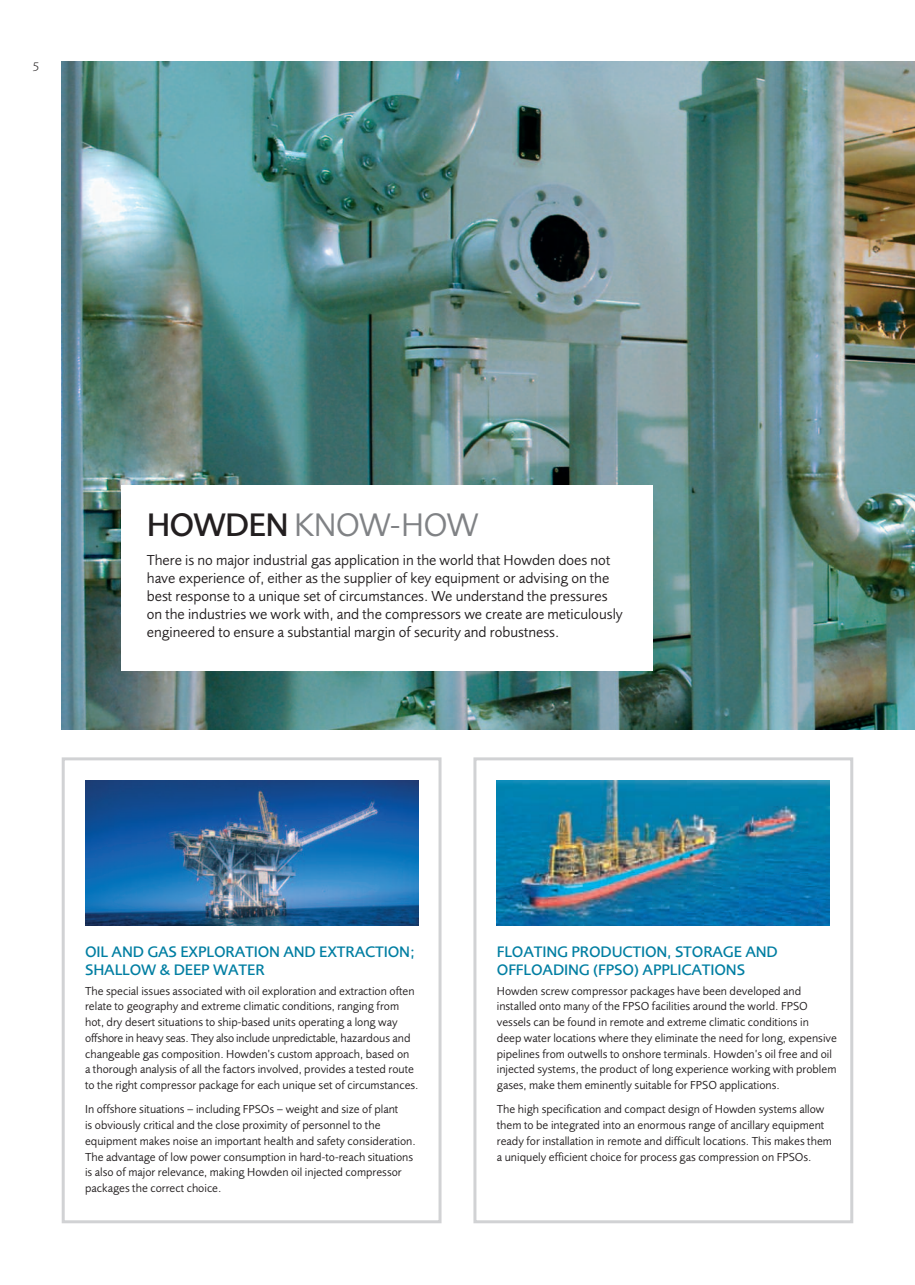
<style>
.page{position:relative;width:915px;height:1285px;background:#fff}
.page>*{position:absolute;margin:0;border:0;box-sizing:border-box;transform-origin:0 0}
.t1{font:33.75px "Foundry Sans";letter-spacing:-.025em;color:#808285}
.t2{font:500 15.75px/18px "Foundry Sans";letter-spacing:-.01em;color:#007ea2}
.t3{font:15px/18px "Foundry Sans";color:#231f20}
.t4{font:300 12.75px "Foundry Sans";color:#231f20}
.t5{font:12px/15.8px "Foundry Sans";color:#231f20}
.s1{font-weight:500;color:#231f20}
</style>
<div class="page">
<img style="left:62px;top:62px;width:852px;height:667px">
<div style="left:121px;top:485px;width:532px;height:185px;background:#fff"></div>
<div style="left:473px;top:757px;width:380px;height:465px;border:3px solid #d1d2d4"></div>
<div style="left:62px;top:757px;width:379px;height:465px;border:3px solid #d1d2d4"></div>
<img style="left:85px;top:780px;width:333px;height:145px">
<img style="left:496px;top:780px;width:333px;height:145px">
<p class="t4" style="left:33px;top:62px;width:8px">5</p>
<h1 class="t1" style="left:147px;top:512px;width:333px"><span class="s1">HOWDEN</span> KNOW-HOW</h1>
<p class="t3" style="left:147px;top:552px;width:477px">There is no major industrial gas application in the world that Howden does not have experience of, either as the supplier of key equipment or advising on the best response to a unique set of circumstances. We understand the pressures on the industries we work with, and the compressors we create are meticulously engineered to ensure a substantial margin of security and robustness.</p>
<h2 class="t2" style="left:85px;top:943px;width:331px">OIL AND GAS EXPLORATION AND EXTRACTION;<br>SHALLOW &amp; DEEP WATER</h2>
<p class="t5" style="left:85px;top:983px;width:335px">The special issues associated with oil exploration and extraction often relate to geography and extreme climatic conditions, ranging from hot, dry desert situations to ship-based units operating a long way offshore in heavy seas. They also include unpredictable, hazardous and changeable gas composition. Howden’s custom approach, based on<br>a thorough analysis of all the factors involved, provides a tested route to the right compressor package for each unique set of circumstances.</p>
<p class="t5" style="left:85px;top:1102px;width:332px">In offshore situations – including FPSOs – weight and size of plant<br>is obviously critical and the close proximity of personnel to the equipment makes noise an important health and safety consideration.<br>The advantage of low power consumption in hard-to-reach situations is also of major relevance, making Howden oil injected compressor packages the correct choice.</p>
<h2 class="t2" style="left:496px;top:943px;width:282px">FLOATING PRODUCTION, STORAGE AND<br>OFFLOADING (FPSO) APPLICATIONS</h2>
<p class="t5" style="left:496px;top:983px;width:341px">Howden screw compressor packages have been developed and installed onto many of the FPSO facilities around the world. FPSO vessels can be found in remote and extreme climatic conditions in<br>deep water locations where they eliminate the need for long, expensive pipelines from outwells to onshore terminals. Howden’s oil free and oil injected systems, the product of long experience working with problem gases, make them eminently suitable for FPSO applications.</p>
<p class="t5" style="left:496px;top:1102px;width:336px">The high specification and compact design of Howden systems allow them to be integrated into an enormous range of ancillary equipment ready for installation in remote and difficult locations. This makes them a uniquely efficient choice for process gas compression on FPSOs.</p>
</div>
